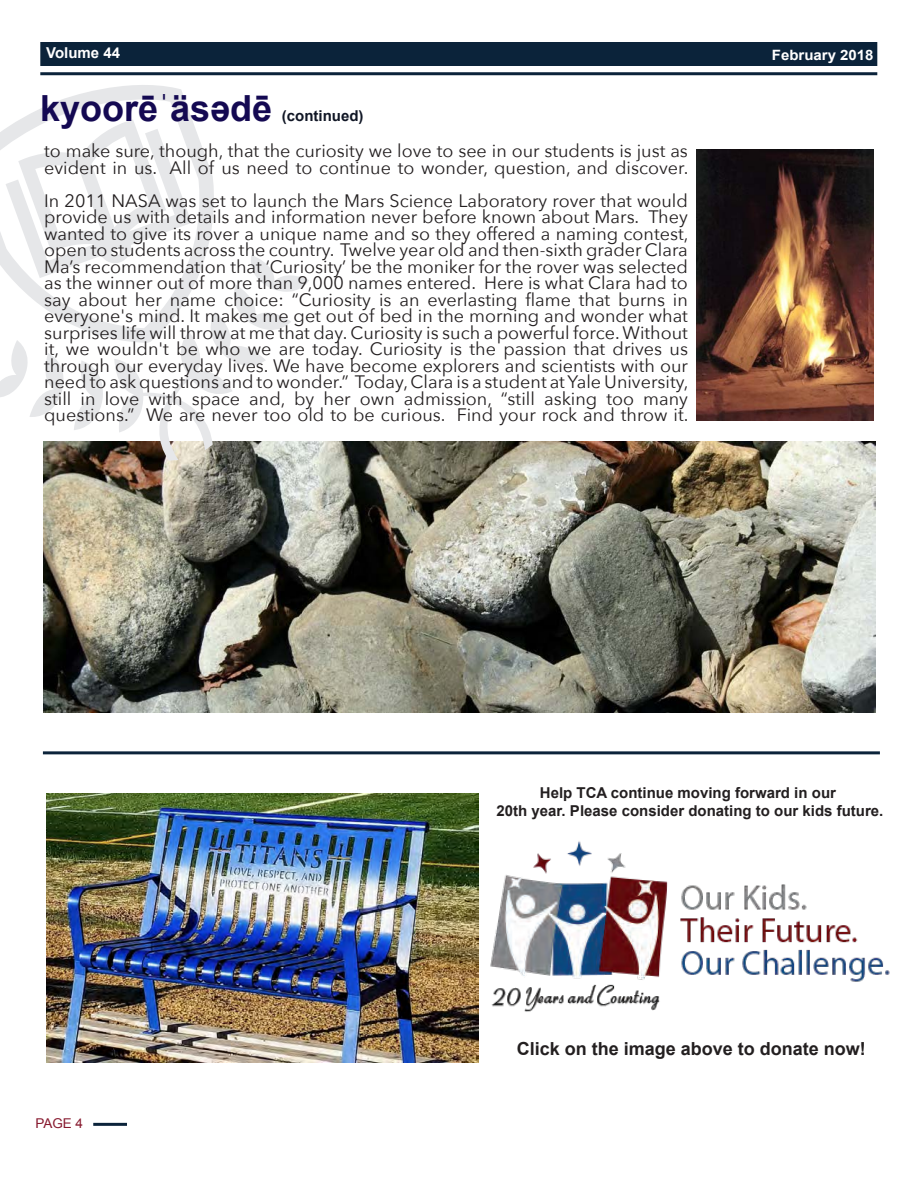
<style>
.page{position:relative;width:918px;height:1188px;background:#fff}
.page>*{position:absolute;margin:0;border:0;box-sizing:border-box;transform-origin:0 0}
.t1{font:700 36px "Arial";color:#140952}
.t2{font:18px/16.5px "Avenir Next";color:#231f20}
.t3{font:700 18px "Arial";color:#231f20}
.t4{font:700 15px/18px "Arial";color:#231f20;text-align:center}
.t5{font:700 15px "Arial";color:#101625}
.t6{font:700 15px "Arial";color:#fff}
.t7{font:700 14.25px "Arial";color:#fff;scale:1.05 1}
.t8{font:13.5px "Arial";color:#87192e}
</style>
<div class="page">
<img style="left:43px;top:442px;width:833px;height:270px">
<svg style="left:21px;top:85px;width:171px;height:34px"></svg>
<svg style="left:0;top:119px;width:309px;height:342px"></svg>
<div style="left:40px;top:42px;width:837px;height:24px;background:#0b233a"></div>
<hr style="left:40px;top:72px;width:837px;height:3px;background:#0b233a">
<hr style="left:43px;top:751px;width:837px;height:3px;background:#0b233a">
<hr style="left:93px;top:1123px;width:34px;height:3px;background:#0b233a">
<img style="left:490px;top:841px;width:400px;height:171px">
<img style="left:46px;top:794px;width:432px;height:268px">
<img style="left:697px;top:149px;width:176px;height:272px">
<p class="t6" style="left:46px;top:43px;width:75px">Volume 44</p>
<p class="t7" style="left:772px;top:45px;width:98px">February 2018</p>
<h1 class="t1" style="left:40px;top:85px;width:234px">kyoorēˈäsədē</h1>
<p class="t5" style="left:282px;top:106px;width:83px">(continued)</p>
<p class="t2" style="left:44px;top:142px;width:646px">to make sure, though, that the curiosity we love to see in our students is just as evident in us. All of us need to continue to wonder, question, and discover.</p>
<p class="t2" style="left:44px;top:192px;width:646px;text-align:justify">In 2011 NASA was set to launch the Mars Science Laboratory rover that would provide us with details and information never before known about Mars. They wanted to give its rover a unique name and so they offered a naming contest, open to students across the country. Twelve year old and then-sixth grader Clara Ma’s recommendation that ‘Curiosity’ be the moniker for the rover was selected as the winner out of more than 9,000 names entered. Here is what Clara had to say about her name choice: “Curiosity is an everlasting flame that burns in everyone's mind. It makes me get out of bed in the morning and wonder what surprises life will throw at me that day. Curiosity is such a powerful force. Without it, we wouldn't be who we are today. Curiosity is the passion that drives us through our everyday lives. We have become explorers and scientists with our need to ask questions and to wonder.” Today, Clara is a student at Yale University, still in love with space and, by her own admission, “still asking too many questions.” We are never too old to be curious. Find your rock and throw it.</p>
<p class="t4" style="left:497px;top:784px;width:388px">Help TCA continue moving forward in our<br>20th year. Please consider donating to our kids future.</p>
<p class="t8" style="left:35px;top:1114px;width:49px">PAGE 4</p>
<p class="t3" style="left:517px;top:1037px;width:351px">Click on the image above to donate now!</p>
</div>
